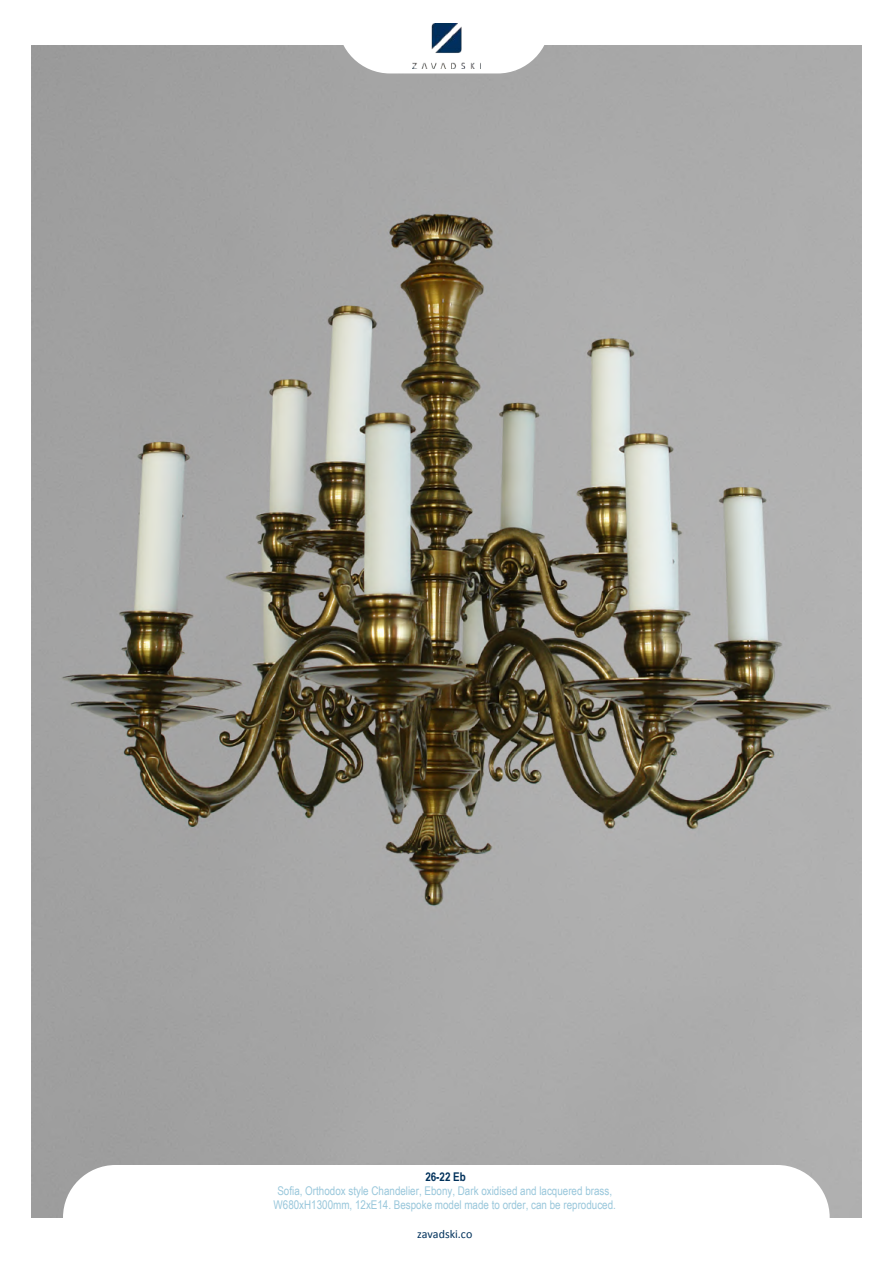
<style>
.page{position:relative;width:893px;height:1263px;background:#fff}
.page>*{position:absolute;margin:0;border:0;box-sizing:border-box;transform-origin:0 0}
.t1{font:12px/13.5px "Arial Narrow";color:#99c7db;text-align:center}
.t2{font:12px "Calibri";color:#00315b}
.t3{font:700 12px "Arial Narrow";color:#00315b}
</style>
<div class="page">
<img style="left:32px;top:45px;width:829px;height:1173px">
<svg style="left:63px;top:1165px;width:767px;height:53px"></svg>
<svg style="left:338px;top:23px;width:212px;height:50px"></svg>
<img style="left:412px;top:24px;width:68px;height:45px">
<p class="t3" style="left:425px;top:1170px;width:42px">26-22 Eb</p>
<p class="t1" style="left:274px;top:1184px;width:344px">Sofia, Orthodox style Chandelier, Ebony, Dark oxidised and lacquered brass,<br>W680xH1300mm, 12xE14. Bespoke model made to order, can be reproduced.</p>
<p class="t2" style="left:417px;top:1226px;width:57px">zavadski.co</p>
</div>
